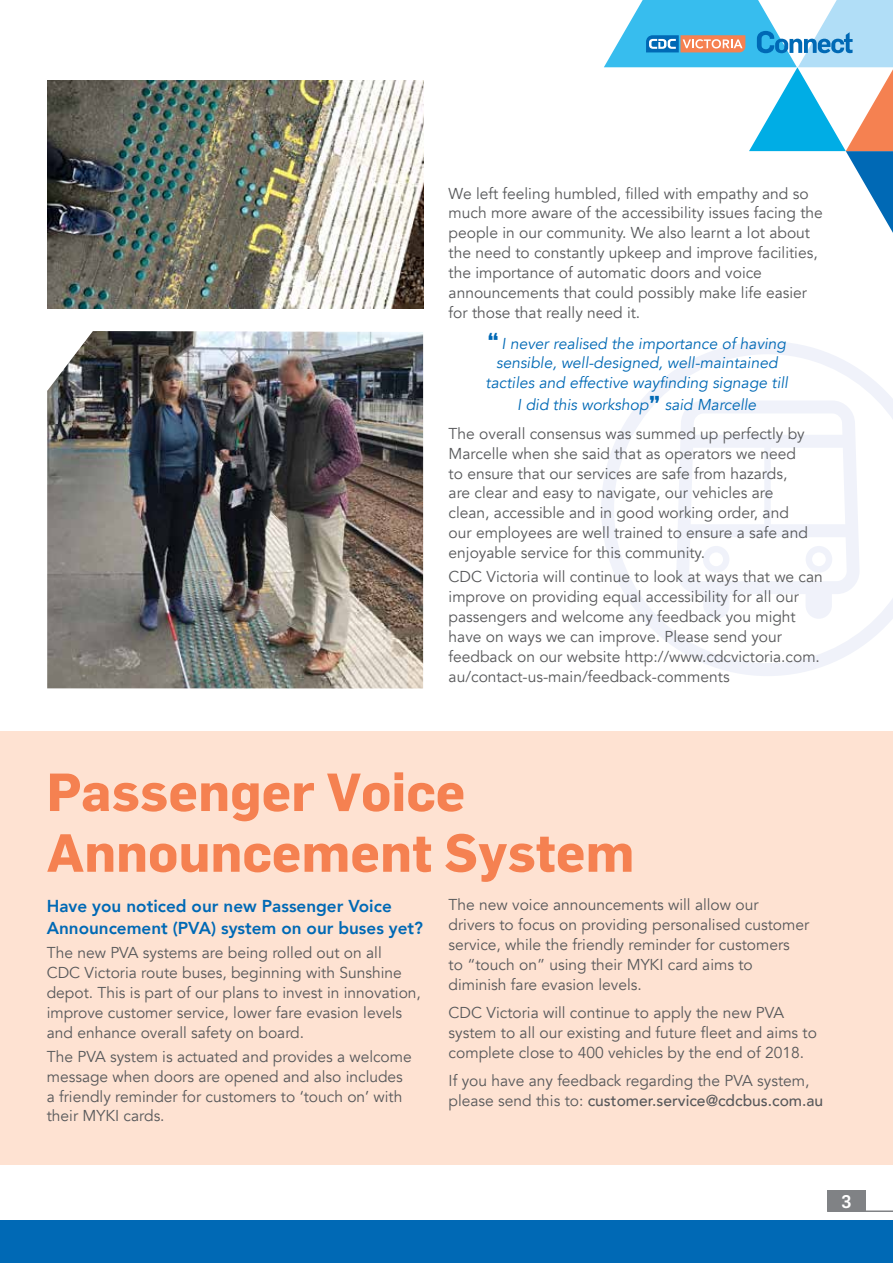
<style>
.page{position:relative;width:893px;height:1263px;background:#fff}
.page>*{position:absolute;margin:0;border:0;box-sizing:border-box;transform-origin:0 0}
.t1{font:700 52.5px/60.8px "Flama";letter-spacing:.005em;color:#f58151}
.t2{font:500 18px "Flama";color:#fff}
.t3{font:800 17.25px/22.5px "Avenir";color:#0069b5}
.t4{font:15.75px/20px "Avenir";color:#58595b}
.t5{font:italic 15.75px/19.5px "Avenir";color:#0069b5;text-align:center}
.s1{font-family:"Flama";font-weight:700;font-style:normal;font-size:22.5px}
.s2{font-style:italic;color:#0069b5}
.s3{font-family:"Flama";font-weight:700;font-size:22.5px;color:#0069b5}
.s4{font-weight:500}
</style>
<div class="page">
<div style="left:0;top:731px;width:893px;height:434px;background:#fee2d2"></div>
<svg style="left:601px;top:341px;width:292px;height:335px"></svg>
<svg style="left:676px;top:400px;width:184px;height:219px"></svg>
<img style="left:47px;top:331px;width:376px;height:357px">
<img style="left:47px;top:81px;width:376px;height:228px">
<div style="left:0;top:1220px;width:893px;height:43px;background:#0069b5"></div>
<hr style="left:827px;top:1210px;width:66px;height:2px;background:#808285">
<div style="left:827px;top:1190px;width:38px;height:21px;background:#808285"></div>
<svg style="left:604px;top:0;width:289px;height:233px"></svg>
<p class="t4" style="left:449px;top:183px;width:376px">We left feeling humbled, filled with empathy and so much more aware of the accessibility issues facing the people in our community. We also learnt a lot about the need to constantly upkeep and improve facilities, the importance of automatic doors and voice announcements that could possibly make life easier for those that really need it.</p>
<p class="t5" style="left:486px;top:334px;width:304px"><span class="s1">“</span> I never realised the importance of having sensible, well-designed, well-maintained tactiles and effective wayfinding signage till</p>
<p class="t4" style="left:449px;top:391px;width:358px;line-height:28.3px;text-indent:69px"><span class="s2">I did this workshop</span><span class="s3">”</span> <span class="s2">said Marcelle<br></span>The overall consensus was summed up perfectly by</p>
<p class="t4" style="left:449px;top:443px;width:361px">Marcelle when she said that as operators we need to ensure that our services are safe from hazards, are clear and easy to navigate, our vehicles are clean, accessible and in good working order, and our employees are well trained to ensure a safe and enjoyable service for this community.</p>
<p class="t4" style="left:449px;top:567px;width:376px">CDC Victoria will continue to look at ways that we can improve on providing equal accessibility for all our passengers and welcome any feedback you might have on ways we can improve. Please send your feedback on our website http://www.cdcvictoria.com. au/contact-us-main/feedback-comments</p>
<h1 class="t1" style="left:47px;top:758px;width:589px">Passenger Voice<br>Announcement System</h1>
<p class="t3" style="left:47px;top:894px;width:378px">Have you noticed our new Passenger Voice<br>Announcement (PVA) system on our buses yet?</p>
<p class="t4" style="left:47px;top:943px;width:376px">The new PVA systems are being rolled out on all<br>CDC Victoria route buses, beginning with Sunshine depot. This is part of our plans to invest in innovation, improve customer service, lower fare evasion levels and enhance overall safety on board.</p>
<p class="t4" style="left:47px;top:1047px;width:367px">The PVA system is actuated and provides a welcome message when doors are opened and also includes a friendly reminder for customers to ‘touch on’ with their MYKI cards.</p>
<p class="t4" style="left:449px;top:895px;width:362px">The new voice announcements will allow our<br>drivers to focus on providing personalised customer service, while the friendly reminder for customers<br>to “touch on” using their MYKI card aims to diminish fare evasion levels.</p>
<p class="t4" style="left:449px;top:1003px;width:370px">CDC Victoria will continue to apply the new PVA system to all our existing and future fleet and aims to complete close to 400 vehicles by the end of 2018.</p>
<p class="t4" style="left:449px;top:1071px;width:376px">If you have any feedback regarding the PVA system, please send this to: <span class="s4">customer.service@cdcbus.com.au</span></p>
<p class="t2" style="left:841px;top:1188px;width:12px">3</p>
</div>
